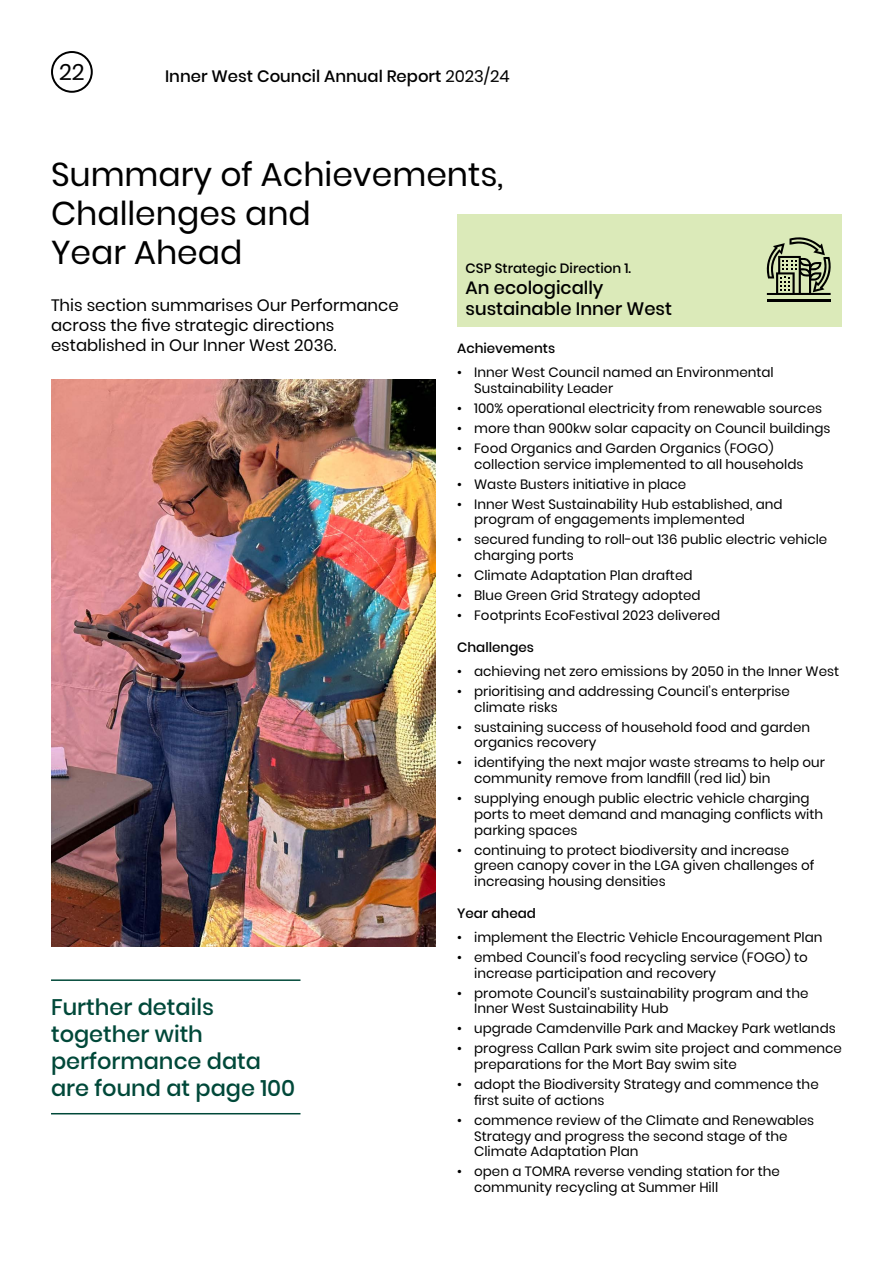
<style>
.page{position:relative;width:893px;height:1263px;background:#fff}
.page>*{position:absolute;margin:0;border:0;box-sizing:border-box;transform-origin:0 0}
.t1{font:33px/39px "Poppins";color:#000}
.t2{font:500 22.5px/27px "Poppins";color:#004839}
.t3{font:22.5px "Poppins";color:#000}
.t4{font:500 18px/21px "Poppins";color:#000}
.t5{font:16.5px/19.8px "Poppins";color:#000}
.t6{font:500 16.5px "Poppins";color:#000}
.t7{font:13.5px/15.8px "Poppins";color:#000}
.t8{font:500 13.5px "Poppins";color:#000}
.s1{font-weight:400}
</style>
<div class="page">
<div style="left:51px;top:51px;width:42px;height:42px;border:2px solid #000;border-radius:50%"></div>
<div style="left:457px;top:214px;width:385px;height:113px;background:#dbeab9"></div>
<hr style="left:51px;top:979px;width:249px;height:2px;background:#004839">
<hr style="left:51px;top:1113px;width:249px;height:1px;background:#004839">
<hr style="left:767px;top:299px;width:64px;height:2px;background:#000">
<svg style="left:766px;top:237px;width:65px;height:58px"></svg>
<img style="left:51px;top:380px;width:385px;height:567px">
<h2 class="t3" style="left:59px;top:59px;width:27px">22</h2>
<p class="t6" style="left:165px;top:67px;width:346px">Inner West Council Annual Report <span class="s1">2023/24</span></p>
<h1 class="t1" style="left:51px;top:155px;width:454px">Summary of Achievements,<br>Challenges and<br>Year Ahead</h1>
<p class="t8" style="left:466px;top:260px;width:167px">CSP Strategic Direction 1.</p>
<h3 class="t4" style="left:466px;top:277px;width:208px">An ecologically sustainable Inner West</h3>
<p class="t8" style="left:457px;top:340px;width:100px">Achievements</p>
<p class="t7" style="left:474px;top:364px;width:301px;text-indent:-17px">• Inner West Council named an Environmental<br>Sustainability Leader</p>
<p class="t7" style="left:457px;top:400px;width:366px">• 100% operational electricity from renewable sources</p>
<p class="t7" style="left:457px;top:420px;width:375px">• more than 900kw solar capacity on Council buildings</p>
<p class="t7" style="left:474px;top:440px;width:331px;text-indent:-17px">• Food Organics and Garden Organics (FOGO) collection service implemented to all households</p>
<p class="t7" style="left:457px;top:476px;width:231px">• Waste Busters initiative in place</p>
<p class="t7" style="left:474px;top:496px;width:310px;text-indent:-17px">• Inner West Sustainability Hub established, and program of engagements implemented</p>
<p class="t7" style="left:474px;top:532px;width:355px;text-indent:-17px">• secured funding to roll-out 136 public electric vehicle charging ports</p>
<p class="t7" style="left:457px;top:567px;width:237px">• Climate Adaptation Plan drafted</p>
<p class="t7" style="left:457px;top:587px;width:245px">• Blue Green Grid Strategy adopted</p>
<p class="t7" style="left:457px;top:607px;width:265px">• Footprints EcoFestival 2023 delivered</p>
<p class="t8" style="left:457px;top:639px;width:78px">Challenges</p>
<p class="t7" style="left:457px;top:663px;width:383px">• achieving net zero emissions by 2050 in the Inner West</p>
<p class="t7" style="left:474px;top:683px;width:317px;text-indent:-17px">• prioritising and addressing Council’s enterprise climate risks</p>
<p class="t7" style="left:474px;top:719px;width:338px;text-indent:-17px">• sustaining success of household food and garden organics recovery</p>
<p class="t7" style="left:474px;top:755px;width:352px;text-indent:-17px">• identifying the next major waste streams to help our community remove from landfill (red lid) bin</p>
<p class="t7" style="left:474px;top:790px;width:350px;text-indent:-17px">• supplying enough public electric vehicle charging ports to meet demand and managing conflicts with parking spaces</p>
<p class="t7" style="left:474px;top:842px;width:342px;text-indent:-17px">• continuing to protect biodiversity and increase green canopy cover in the LGA given challenges of increasing housing densities</p>
<p class="t8" style="left:457px;top:905px;width:80px">Year ahead</p>
<p class="t7" style="left:457px;top:929px;width:367px">• implement the Electric Vehicle Encouragement Plan</p>
<p class="t7" style="left:474px;top:949px;width:335px;text-indent:-17px">• embed Council’s food recycling service (FOGO) to increase participation and recovery</p>
<p class="t7" style="left:474px;top:985px;width:336px;text-indent:-17px">• promote Council’s sustainability program and the<br>Inner West Sustainability Hub</p>
<p class="t7" style="left:457px;top:1021px;width:380px">• upgrade Camdenville Park and Mackey Park wetlands</p>
<p class="t7" style="left:474px;top:1041px;width:369px;text-indent:-17px">• progress Callan Park swim site project and commence preparations for the Mort Bay swim site</p>
<p class="t7" style="left:474px;top:1076px;width:346px;text-indent:-17px">• adopt the Biodiversity Strategy and commence the first suite of actions</p>
<p class="t7" style="left:474px;top:1112px;width:342px;text-indent:-17px">• commence review of the Climate and Renewables<br>Strategy and progress the second stage of the<br>Climate Adaptation Plan</p>
<p class="t7" style="left:474px;top:1164px;width:307px;text-indent:-17px">• open a TOMRA reverse vending station for the community recycling at Summer Hill</p>
<p class="t5" style="left:51px;top:296px;width:349px">This section summarises Our Performance across the five strategic directions established in Our Inner West 2036.</p>
<h2 class="t2" style="left:51px;top:994px;width:246px">Further details together with performance data are found at page 100</h2>
</div>
